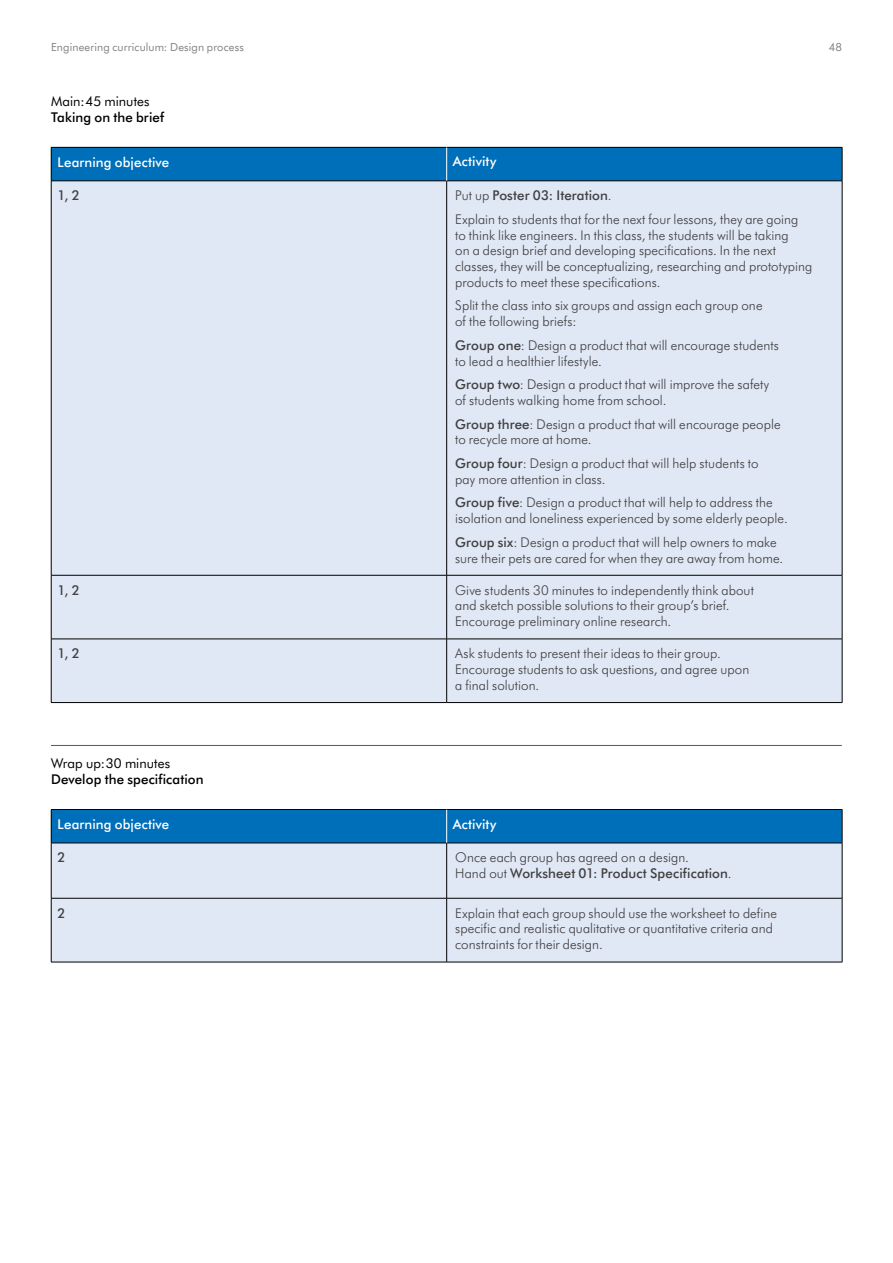
<style>
.page{position:relative;width:893px;height:1263px;background:#fff}
.page>*{position:absolute;margin:0;border:0;box-sizing:border-box;transform-origin:0 0}
.t1{font:300 13.5px/15.8px "Dyson Futura";letter-spacing:.01em;color:#414042}
.t2{font:500 13.5px "Dyson Futura";letter-spacing:.015em;color:#fff}
.t3{font:500 13.5px "Dyson Futura";letter-spacing:.01em;color:#000}
.t4{font:13.5px "Dyson Futura";letter-spacing:.005em;color:#000}
.t5{font:500 13.5px "Dyson Futura";color:#414042}
.t6{font:11.25px "Dyson Futura";letter-spacing:.015em;color:#808285}
.s1{font-weight:500}
</style>
<div class="page">
<div style="left:51px;top:147px;width:396px;height:34px;background:#006fba"></div>
<div style="left:447px;top:147px;width:395px;height:34px;background:#006fba"></div>
<div style="left:52px;top:182px;width:790px;height:520px;background:#e1e8f5"></div>
<hr style="left:51px;top:148px;width:1px;height:33px;background:#000">
<hr style="left:51px;top:147px;width:396px;height:1px;background:#000">
<hr style="left:447px;top:147px;width:395px;height:1px;background:#000">
<hr style="left:842px;top:148px;width:1px;height:33px;background:#000">
<hr style="left:51px;top:181px;width:1px;height:394px;background:#000">
<hr style="left:51px;top:181px;width:396px;height:1px;background:#000">
<hr style="left:446px;top:181px;width:1px;height:394px;background:#000">
<hr style="left:447px;top:181px;width:395px;height:1px;background:#000">
<hr style="left:842px;top:181px;width:1px;height:394px;background:#000">
<hr style="left:51px;top:575px;width:1px;height:64px;background:#000">
<hr style="left:51px;top:639px;width:1px;height:63px;background:#000">
<hr style="left:51px;top:575px;width:396px;height:1px;background:#000">
<hr style="left:51px;top:639px;width:396px;height:1px;background:#000">
<hr style="left:51px;top:702px;width:396px;height:1px;background:#000">
<hr style="left:446px;top:575px;width:1px;height:64px;background:#000">
<hr style="left:446px;top:639px;width:1px;height:63px;background:#000">
<hr style="left:447px;top:575px;width:395px;height:1px;background:#000">
<hr style="left:842px;top:575px;width:1px;height:64px;background:#000">
<hr style="left:842px;top:639px;width:1px;height:63px;background:#000">
<hr style="left:447px;top:639px;width:395px;height:1px;background:#000">
<hr style="left:447px;top:702px;width:395px;height:1px;background:#000">
<hr style="left:446px;top:148px;width:1px;height:33px;background:#fff">
<div style="left:51px;top:809px;width:396px;height:34px;background:#006fba"></div>
<div style="left:447px;top:809px;width:395px;height:34px;background:#006fba"></div>
<div style="left:52px;top:844px;width:790px;height:118px;background:#e1e8f5"></div>
<hr style="left:51px;top:810px;width:1px;height:33px;background:#000">
<hr style="left:51px;top:809px;width:396px;height:1px;background:#000">
<hr style="left:447px;top:809px;width:395px;height:1px;background:#000">
<hr style="left:842px;top:810px;width:1px;height:33px;background:#000">
<hr style="left:51px;top:843px;width:1px;height:55px;background:#000">
<hr style="left:51px;top:898px;width:1px;height:64px;background:#000">
<hr style="left:51px;top:843px;width:396px;height:1px;background:#000">
<hr style="left:51px;top:898px;width:396px;height:1px;background:#000">
<hr style="left:51px;top:962px;width:396px;height:1px;background:#000">
<hr style="left:446px;top:843px;width:1px;height:55px;background:#000">
<hr style="left:446px;top:898px;width:1px;height:64px;background:#000">
<hr style="left:447px;top:843px;width:395px;height:1px;background:#000">
<hr style="left:842px;top:843px;width:1px;height:55px;background:#000">
<hr style="left:842px;top:898px;width:1px;height:64px;background:#000">
<hr style="left:447px;top:898px;width:395px;height:1px;background:#000">
<hr style="left:447px;top:962px;width:395px;height:1px;background:#000">
<hr style="left:446px;top:810px;width:1px;height:33px;background:#fff">
<hr style="left:51px;top:745px;width:791px;height:1px;background:#58595b">
<p class="t6" style="left:51px;top:39px;width:194px">Engineering curriculum: Design process</p>
<p class="t6" style="left:829px;top:39px;width:15px">48</p>
<p class="t4" style="left:51px;top:92px;width:100px">Main: 45 minutes</p>
<p class="t3" style="left:51px;top:107px;width:115px">Taking on the brief</p>
<p class="t2" style="left:58px;top:152px;width:113px">Learning objective</p>
<p class="t2" style="left:453px;top:152px;width:45px">Activity</p>
<p class="t5" style="left:58px;top:186px;width:24px">1, 2</p>
<p class="t1" style="left:455px;top:183px;width:345px;line-height:23.7px">Put up <span class="s1">Poster 03: Iteration</span>.<br>Explain to students that for the next four lessons, they are going</p>
<p class="t1" style="left:455px;top:226px;width:359px">to think like engineers. In this class, the students will be taking<br>on a design brief and developing specifications. In the next classes, they will be conceptualizing, researching and prototyping products to meet these specifications.</p>
<p class="t1" style="left:455px;top:297px;width:309px">Split the class into six groups and assign each group one of the following briefs:</p>
<p class="t1" style="left:455px;top:337px;width:325px"><span class="s1">Group one</span>: Design a product that will encourage students to lead a healthier lifestyle.</p>
<p class="t1" style="left:455px;top:376px;width:316px"><span class="s1">Group two</span>: Design a product that will improve the safety of students walking home from school.</p>
<p class="t1" style="left:455px;top:415px;width:327px"><span class="s1">Group three</span>: Design a product that will encourage people to recycle more at home.</p>
<p class="t1" style="left:455px;top:455px;width:305px"><span class="s1">Group four</span>: Design a product that will help students to pay more attention in class.</p>
<p class="t1" style="left:455px;top:494px;width:334px"><span class="s1">Group five</span>: Design a product that will help to address the isolation and loneliness experienced by some elderly people.</p>
<p class="t1" style="left:455px;top:534px;width:330px"><span class="s1">Group six</span>: Design a product that will help owners to make sure their pets are cared for when they are away from home.</p>
<p class="t5" style="left:58px;top:580px;width:24px">1, 2</p>
<p class="t1" style="left:455px;top:581px;width:300px">Give students 30 minutes to independently think about and sketch possible solutions to their group’s brief.<br>Encourage preliminary online research.</p>
<p class="t5" style="left:58px;top:644px;width:24px">1, 2</p>
<p class="t1" style="left:455px;top:645px;width:296px">Ask students to present their ideas to their group.<br>Encourage students to ask questions, and agree upon a final solution.</p>
<p class="t4" style="left:51px;top:754px;width:121px">Wrap up: 30 minutes</p>
<p class="t3" style="left:51px;top:769px;width:154px">Develop the specification</p>
<p class="t2" style="left:58px;top:814px;width:113px">Learning objective</p>
<p class="t2" style="left:453px;top:814px;width:45px">Activity</p>
<p class="t5" style="left:58px;top:848px;width:10px">2</p>
<p class="t1" style="left:455px;top:849px;width:278px">Once each group has agreed on a design.<br>Hand out <span class="s1">Worksheet 01: Product Specification</span>.</p>
<p class="t5" style="left:58px;top:903px;width:10px">2</p>
<p class="t1" style="left:455px;top:904px;width:323px">Explain that each group should use the worksheet to define specific and realistic qualitative or quantitative criteria and constraints for their design.</p>
</div>
